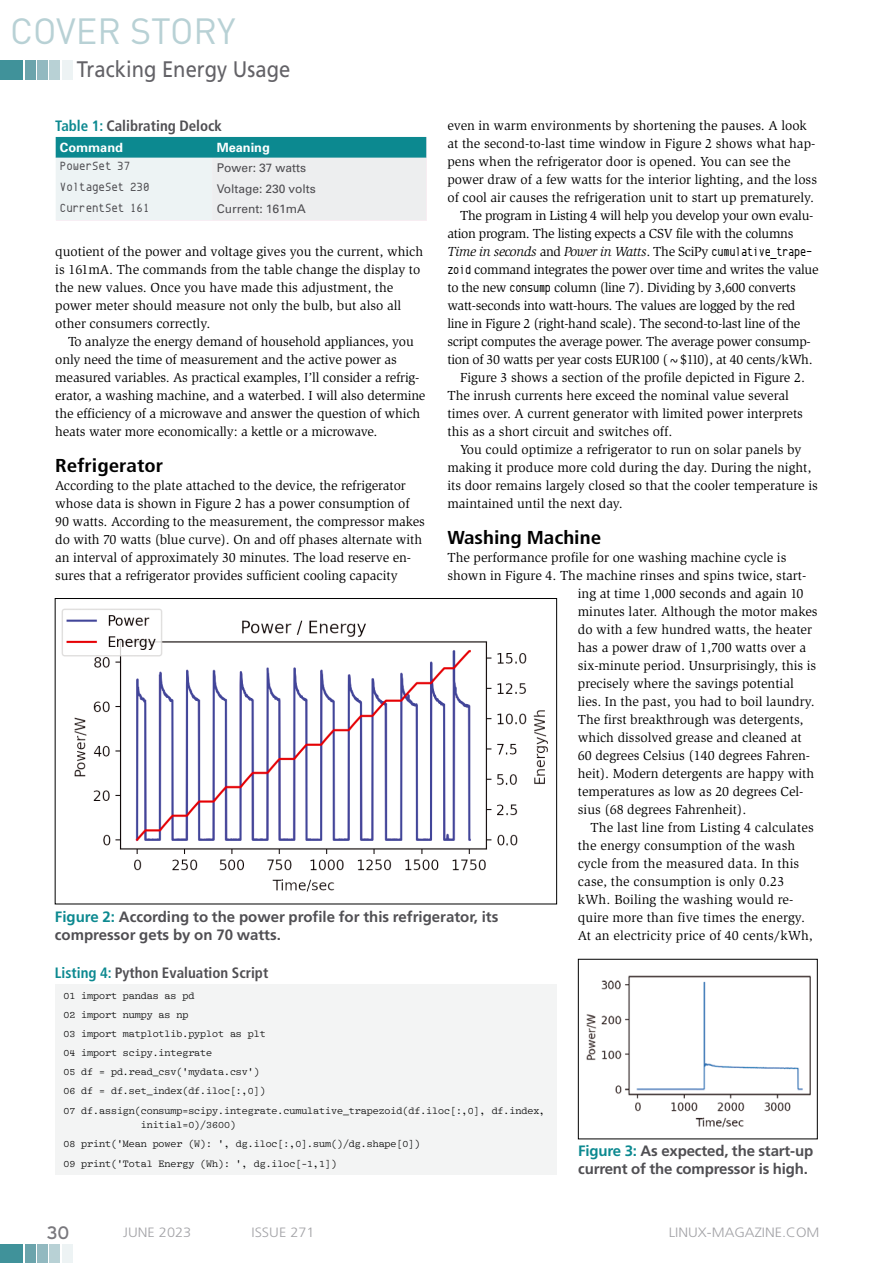
<style>
.page{position:relative;width:893px;height:1263px;background:#fff}
.page>*{position:absolute;margin:0;border:0;box-sizing:border-box;transform-origin:0 0}
.t1{font:36px "DIN";color:#b8d1d5}
.t2{font:22.5px "Frutiger";color:#636267;scale:.9 1}
.t3{font:700 condensed 18.75px "Frutiger";color:#000;scale:1.13 1}
.t4{font:18px "Interstate";color:#79787d}
.t5{font:700 15px/18px "Frutiger";color:#504f53}
.t6{font:700 condensed 15px "Frutiger";color:#504f53}
.t7{font:13.5px/18px "Slimbach";color:#000}
.t8{font:13.5px "Slimbach";letter-spacing:-.025em;color:#000}
.t9{font:italic 13.5px "Slimbach";letter-spacing:-.025em;color:#000}
.t10{font:300 13.5px "Frutiger";color:#a3a3a7;scale:1.08 1}
.t11{font:700 12.75px "Univers";color:#fff}
.t12{font:12px "Univers";color:#4e4d51}
.t13{font:12px "Envy Code R";color:#4e4d51}
.t14{font:8.85px/19px "Fantabular MVB";color:#000;scale:.96 1}
.s1{color:#0c8990}
.s2{font-style:normal}
.s3{font-family:"Envy Code R";font-style:normal;font-size:12.75px}
.s4{font-family:"Envy Code R";font-size:12.75px}
</style>
<div class="page">
<svg style="left:56px;top:137px;width:370px;height:83px;background:#b5d6d8"></svg>
<img style="left:61px;top:608px;width:487px;height:284px">
<div style="left:55px;top:598px;width:502px;height:306px;border:1px solid #000"></div>
<div style="left:55px;top:984px;width:502px;height:190px;background:#f3f4f4"></div>
<img style="left:586px;top:975px;width:225px;height:153px">
<div style="left:578px;top:959px;width:239px;height:180px;border:1px solid #000"></div>
<div style="left:0;top:1244px;width:23px;height:19px;background:#40929a"></div>
<div style="left:38px;top:1244px;width:10px;height:19px;background:#92b9c0"></div>
<div style="left:63px;top:1244px;width:10px;height:19px;background:#edf3f4"></div>
<div style="left:25px;top:1244px;width:10px;height:19px;background:#6ba4ac"></div>
<div style="left:50px;top:1244px;width:10px;height:19px;background:#b8d1d5"></div>
<div style="left:0;top:61px;width:23px;height:19px;background:#40929a"></div>
<div style="left:38px;top:61px;width:10px;height:19px;background:#92b9c0"></div>
<div style="left:63px;top:61px;width:10px;height:19px;background:#edf3f4"></div>
<div style="left:25px;top:61px;width:10px;height:19px;background:#6ba4ac"></div>
<div style="left:50px;top:61px;width:10px;height:19px;background:#b8d1d5"></div>
<h1 class="t1" style="left:10px;top:9px;width:227px">COVER STORY</h1>
<h2 class="t2" style="left:77px;top:56px;width:239px">Tracking Energy Usage</h2>
<p class="t6" style="left:55px;top:117px;width:168px"><span class="s1">Table 1:</span> Calibrating Delock</p>
<p class="t7" style="left:447px;top:117px;width:361px">even in warm environments by shortening the pauses. A look</p>
<p class="t7" style="left:447px;top:135px;width:369px">at the second-to-last time window in Figure 2 shows what hap-</p>
<p class="t7" style="left:447px;top:153px;width:345px">pens when the refrigerator door is opened. You can see the</p>
<p class="t7" style="left:447px;top:171px;width:371px">power draw of a few watts for the interior lighting, and the loss</p>
<p class="t7" style="left:447px;top:189px;width:368px">of cool air causes the refrigeration unit to start up prematurely.</p>
<p class="t8" style="left:460px;top:208px;width:355px">The program in Listing 4 will help you develop your own evalu-</p>
<p class="t8" style="left:447px;top:226px;width:347px">ation program. The listing expects a CSV file with the columns</p>
<p class="t9" style="left:447px;top:244px;width:366px">Time in seconds <span class="s2">and</span> Power in Watts<span class="s2">. The SciPy</span> <span class="s3">cumulative_trape-</span></p>
<p class="t8" style="left:447px;top:262px;width:373px"><span class="s4">zoid</span> command integrates the power over time and writes the value</p>
<p class="t8" style="left:447px;top:280px;width:350px">to the new <span class="s4">consump</span> column (line 7). Dividing by 3,600 converts</p>
<p class="t8" style="left:447px;top:298px;width:349px">watt-seconds into watt-hours. The values are logged by the red</p>
<p class="t8" style="left:447px;top:316px;width:354px">line in Figure 2 (right-hand scale). The second-to-last line of the</p>
<p class="t8" style="left:447px;top:334px;width:365px">script computes the average power. The average power consump-</p>
<p class="t8" style="left:447px;top:352px;width:367px">tion of 30 watts per year costs EUR100 (~$110), at 40 cents/kWh.</p>
<p class="t7" style="left:460px;top:369px;width:346px">Figure 3 shows a section of the profile depicted in Figure 2.</p>
<p class="t7" style="left:447px;top:387px;width:343px">The inrush currents here exceed the nominal value several</p>
<p class="t7" style="left:447px;top:405px;width:357px">times over. A current generator with limited power interprets</p>
<p class="t7" style="left:447px;top:423px;width:226px">this as a short circuit and switches off.</p>
<p class="t7" style="left:460px;top:441px;width:343px">You could optimize a refrigerator to run on solar panels by</p>
<p class="t7" style="left:447px;top:459px;width:365px">making it produce more cold during the day. During the night,</p>
<p class="t7" style="left:447px;top:477px;width:372px">its door remains largely closed so that the cooler temperature is</p>
<p class="t7" style="left:447px;top:495px;width:177px">maintained until the next day.</p>
<p class="t3" style="left:447px;top:527px;width:138px">Washing Machine</p>
<p class="t7" style="left:447px;top:549px;width:341px">The performance profile for one washing machine cycle is</p>
<p class="t7" style="left:447px;top:567px;width:361px">shown in Figure 4. The machine rinses and spins twice, start-</p>
<p class="t7" style="left:578px;top:585px;width:227px">ing at time 1,000 seconds and again 10</p>
<p class="t7" style="left:578px;top:603px;width:241px">minutes later. Although the motor makes</p>
<p class="t7" style="left:578px;top:621px;width:236px">do with a few hundred watts, the heater</p>
<p class="t7" style="left:578px;top:639px;width:230px">has a power draw of 1,700 watts over a</p>
<p class="t7" style="left:578px;top:657px;width:240px">six-minute period. Unsurprisingly, this is</p>
<p class="t7" style="left:578px;top:675px;width:217px">precisely where the savings potential</p>
<p class="t7" style="left:578px;top:693px;width:238px">lies. In the past, you had to boil laundry.</p>
<p class="t7" style="left:578px;top:711px;width:227px">The first breakthrough was detergents,</p>
<p class="t7" style="left:578px;top:729px;width:225px">which dissolved grease and cleaned at</p>
<p class="t7" style="left:578px;top:747px;width:234px">60 degrees Celsius (140 degrees Fahren-</p>
<p class="t7" style="left:578px;top:765px;width:238px">heit). Modern detergents are happy with</p>
<p class="t7" style="left:578px;top:783px;width:227px">temperatures as low as 20 degrees Cel-</p>
<p class="t7" style="left:578px;top:801px;width:170px">sius (68 degrees Fahrenheit).</p>
<p class="t7" style="left:591px;top:819px;width:225px">The last line from Listing 4 calculates</p>
<p class="t7" style="left:578px;top:837px;width:219px">the energy consumption of the wash</p>
<p class="t7" style="left:578px;top:855px;width:223px">cycle from the measured data. In this</p>
<p class="t7" style="left:578px;top:873px;width:208px">case, the consumption is only 0.23</p>
<p class="t7" style="left:578px;top:891px;width:217px">kWh. Boiling the washing would re-</p>
<p class="t7" style="left:578px;top:909px;width:229px">quire more than five times the energy.</p>
<p class="t7" style="left:578px;top:927px;width:237px">At an electricity price of 40 cents/kWh,</p>
<p class="t11" style="left:60px;top:139px;width:65px">Command</p>
<p class="t11" style="left:217px;top:139px;width:55px">Meaning</p>
<p class="t13" style="left:60px;top:158px;width:72px">PowerSet 37</p>
<p class="t12" style="left:217px;top:160px;width:91px">Power: 37 watts</p>
<p class="t13" style="left:60px;top:179px;width:91px">VoltageSet 230</p>
<p class="t12" style="left:217px;top:181px;width:101px">Voltage: 230 volts</p>
<p class="t13" style="left:60px;top:200px;width:91px">CurrentSet 161</p>
<p class="t12" style="left:217px;top:202px;width:91px">Current: 161mA</p>
<p class="t7" style="left:55px;top:243px;width:369px">quotient of the power and voltage gives you the current, which</p>
<p class="t7" style="left:55px;top:261px;width:367px">is 161mA. The commands from the table change the display to</p>
<p class="t7" style="left:55px;top:279px;width:340px">the new values. Once you have made this adjustment, the</p>
<p class="t7" style="left:55px;top:297px;width:347px">power meter should measure not only the bulb, but also all</p>
<p class="t7" style="left:55px;top:315px;width:157px">other consumers correctly.</p>
<p class="t7" style="left:68px;top:333px;width:347px">To analyze the energy demand of household appliances, you</p>
<p class="t7" style="left:55px;top:351px;width:343px">only need the time of measurement and the active power as</p>
<p class="t7" style="left:55px;top:369px;width:366px">measured variables. As practical examples, I’ll consider a refrig-</p>
<p class="t7" style="left:55px;top:387px;width:372px">erator, a washing machine, and a waterbed. I will also determine</p>
<p class="t7" style="left:55px;top:405px;width:366px">the efficiency of a microwave and answer the question of which</p>
<p class="t7" style="left:55px;top:423px;width:324px">heats water more economically: a kettle or a microwave.</p>
<p class="t3" style="left:55px;top:455px;width:97px">Refrigerator</p>
<p class="t7" style="left:55px;top:477px;width:371px">According to the plate attached to the device, the refrigerator whose data is shown in Figure 2 has a power consumption of 90 watts. According to the measurement, the compressor makes do with 70 watts (blue curve). On and off phases alternate with an interval of approximately 30 minutes. The load reserve en&shy;sures that a refrigerator provides sufficient cooling capacity</p>
<p class="t5" style="left:55px;top:908px;width:445px"><span class="s1">Figure 2:</span> According to the power profile for this refrigerator, its compressor gets by on 70 watts.</p>
<p class="t6" style="left:55px;top:964px;width:215px"><span class="s1">Listing 4:</span> Python Evaluation Script</p>
<p class="t14" style="left:63px;top:986px;width:503px">01 import pandas as pd<br>02 import numpy as np<br>03 import matplotlib.pyplot as plt<br>04 import scipy.integrate<br>05 df = pd.read_csv('mydata.csv')<br>06 df = df.set_index(df.iloc[:,0])<br>07 df.assign(consump=scipy.integrate.cumulative_trapezoid(df.iloc[:,0], df.index,</p>
<p class="t14" style="left:63px;top:1116px;width:373px;text-indent:77px">initial=0)/3600)<br>08 print('Mean power (W): ', dg.iloc[:,0].sum()/dg.shape[0])<br>09 print('Total Energy (Wh): ', dg.iloc[‑1,1])</p>
<p class="t5" style="left:578px;top:1142px;width:237px"><span class="s1">Figure 3:</span> As expected, the start-up current of the compressor is high.</p>
<p class="t4" style="left:47px;top:1222px;width:24px">30</p>
<p class="t10" style="left:123px;top:1224px;width:65px">JUNE 2023</p>
<p class="t10" style="left:251px;top:1224px;width:60px">ISSUE 271</p>
<p class="t10" style="left:669px;top:1224px;width:141px">LINUX-MAGAZINE.COM</p>
</div>
